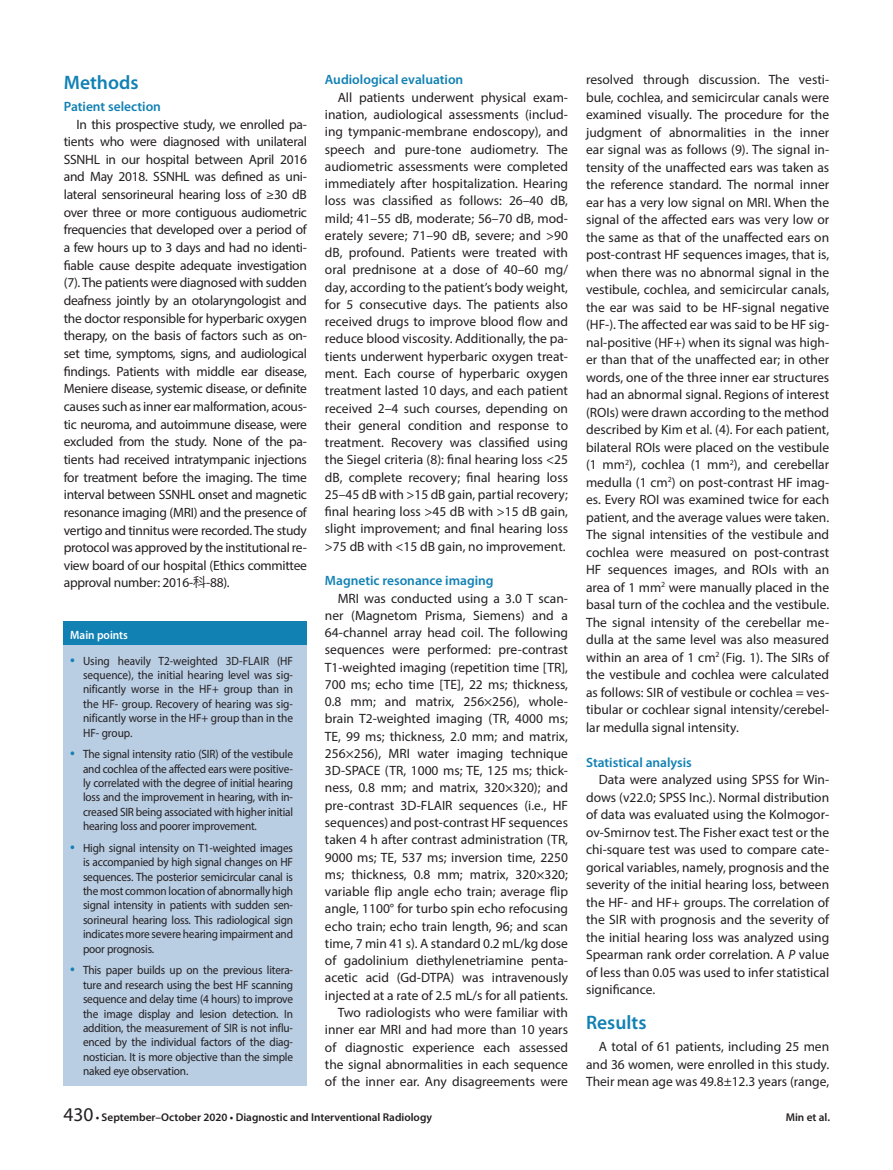
<style>
.page{position:relative;width:893px;height:1170px;background:#fff}
.page>*{position:absolute;margin:0;border:0;box-sizing:border-box;transform-origin:0 0}
.Default{font:600 19.5px "Myriad Pro";color:#1181b4}
.t1{font:13.5px/17.2px "Myriad Pro";color:#231f20;text-align:justify}
.Default-2{font:600 13.5px "Myriad Pro";color:#1181b4}
.t2{font:12px/14.4px "Myriad Pro";letter-spacing:-.015em;color:#231f20;text-align:justify;scale:.94 1}
.t3{font:600 12px "Myriad Pro";color:#fff;scale:.94 1}
.t4{font:600 11.25px "Myriad Pro";color:#231f20}
.s1{font-family:"Hira Kaku Pro W3"}
.s2{font-size:18px;color:#1181b4}
.s3{font-style:italic}
.s4{font-weight:400;font-size:19.5px}
</style>
<div class="page">
<div style="left:63px;top:621px;width:244px;height:464px;background:#b9cde3"></div>
<div style="left:63px;top:621px;width:244px;height:24px;background:#1181b4"></div>
<p class="Default" style="left:64px;top:70px;width:76px">Methods</p>
<p class="Default-2" style="left:64px;top:98px;width:99px">Patient selection</p>
<p class="t1" style="left:64px;top:115px;width:245px;line-height:17.7px;text-indent:13px">In this prospective study, we enrolled pa&shy;tients who were diagnosed with unilateral SSNHL in our hospital between April 2016 and May 2018. SSNHL was defined as uni&shy;lateral sensorineural hearing loss of ≥30 dB over three or more contiguous audiometric frequencies that developed over a period of a few hours up to 3 days and had no identi&shy;fiable cause despite adequate investigation (7). The patients were diagnosed with sudden deafness jointly by an otolaryngologist and the doctor responsible for hyperbaric oxygen therapy, on the basis of factors such as on&shy;set time, symptoms, signs, and audiological findings. Patients with middle ear disease, Meniere disease, systemic disease, or definite causes such as inner ear malformation, acous&shy;tic neuroma, and autoimmune disease, were excluded from the study. None of the pa&shy;tients had received intratympanic injections for treatment before the imaging. The time interval between SSNHL onset and magnetic resonance imaging (MRI) and the presence of vertigo and tinnitus were recorded. The study protocol was approved by the institutional re&shy;view board of our hospital (Ethics committee approval number: 2016-<span class="s1">科</span>-88).</p>
<p class="t3" style="left:70px;top:627px;width:63px">Main points</p>
<p class="t2" style="left:83px;top:653px;width:225px;text-indent:-13px"><span class="s2">•</span> Using heavily T2-weighted 3D-FLAIR (HF sequence), the initial hearing level was sig&shy;nificantly worse in the HF+ group than in the HF- group. Recovery of hearing was sig&shy;nificantly worse in the HF+ group than in the HF- group.</p>
<p class="t2" style="left:83px;top:746px;width:225px;text-indent:-13px"><span class="s2">•</span> The signal intensity ratio (SIR) of the vestibule and cochlea of the affected ears were positive&shy;ly correlated with the degree of initial hearing loss and the improvement in hearing, with in&shy;creased SIR being associated with higher initial hearing loss and poorer improvement.</p>
<p class="t2" style="left:83px;top:840px;width:225px;text-indent:-13px"><span class="s2">•</span> High signal intensity on T1-weighted images is accompanied by high signal changes on HF sequences. The posterior semicircular canal is the most common location of abnormally high signal intensity in patients with sudden sen&shy;sorineural hearing loss. This radiological sign indicates more severe hearing impairment and poor prognosis.</p>
<p class="t2" style="left:83px;top:962px;width:225px;text-indent:-13px"><span class="s2">•</span> This paper builds up on the previous litera&shy;ture and research using the best HF scanning sequence and delay time (4 hours) to improve the image display and lesion detection. In addition, the measurement of SIR is not influ&shy;enced by the individual factors of the diag&shy;nostician. It is more objective than the simple naked eye observation.</p>
<p class="Default-2" style="left:325px;top:71px;width:140px">Audiological evaluation</p>
<p class="t1" style="left:325px;top:88px;width:245px;text-indent:13px">All patients underwent physical exam&shy;ination, audiological assessments (includ&shy;ing tympanic-membrane endoscopy), and speech and pure-tone audiometry. The audiometric assessments were completed immediately after hospitalization. Hearing loss was classified as follows: 26–40 dB, mild; 41–55 dB, moderate; 56–70 dB, mod&shy;erately severe; 71–90 dB, severe; and &gt;90 dB, profound. Patients were treated with oral prednisone at a dose of 40–60 mg/ day, according to the patient’s body weight, for 5 consecutive days. The patients also received drugs to improve blood flow and reduce blood viscosity. Additionally, the pa&shy;tients underwent hyperbaric oxygen treat&shy;ment. Each course of hyperbaric oxygen treatment lasted 10 days, and each patient received 2–4 such courses, depending on their general condition and response to treatment. Recovery was classified using the Siegel criteria (8): final hearing loss &lt;25 dB, complete recovery; final hearing loss 25–45 dB with &gt;15 dB gain, partial recovery; final hearing loss &gt;45 dB with &gt;15 dB gain, slight improvement; and final hearing loss &gt;75 dB with &lt;15 dB gain, no improvement.</p>
<p class="Default-2" style="left:325px;top:572px;width:170px">Magnetic resonance imaging</p>
<p class="t1" style="left:325px;top:589px;width:245px;text-indent:13px">MRI was conducted using a 3.0 T scan&shy;ner (Magnetom Prisma, Siemens) and a 64-channel array head coil. The following sequences were performed: pre-contrast T1-weighted imaging (repetition time [TR], 700 ms; echo time [TE], 22 ms; thickness, 0.8 mm; and matrix, 256×256), whole&shy;brain T2-weighted imaging (TR, 4000 ms; TE, 99 ms; thickness, 2.0 mm; and matrix, 256×256), MRI water imaging technique 3D-SPACE (TR, 1000 ms; TE, 125 ms; thick&shy;ness, 0.8 mm; and matrix, 320×320); and pre-contrast 3D-FLAIR sequences (i.e., HF sequences) and post-contrast HF sequences taken 4 h after contrast administration (TR, 9000 ms; TE, 537 ms; inversion time, 2250 ms; thickness, 0.8 mm; matrix, 320×320; variable flip angle echo train; average flip angle, 1100° for turbo spin echo refocusing echo train; echo train length, 96; and scan time, 7 min 41 s). A standard 0.2 mL/kg dose of gadolinium diethylenetriamine penta&shy;acetic acid (Gd-DTPA) was intravenously injected at a rate of 2.5 mL/s for all patients.</p>
<p class="t1" style="left:325px;top:1003px;width:245px;text-indent:13px">Two radiologists who were familiar with inner ear MRI and had more than 10 years of diagnostic experience each assessed the signal abnormalities in each sequence of the inner ear. Any disagreements were</p>
<p class="t1" style="left:586px;top:71px;width:245px">resolved through discussion. The vesti&shy;bule, cochlea, and semicircular canals were examined visually. The procedure for the judgment of abnormalities in the inner ear signal was as follows (9). The signal in&shy;tensity of the unaffected ears was taken as the reference standard. The normal inner ear has a very low signal on MRI. When the signal of the affected ears was very low or the same as that of the unaffected ears on post-contrast HF sequences images, that is, when there was no abnormal signal in the vestibule, cochlea, and semicircular canals, the ear was said to be HF-signal negative (HF-). The affected ear was said to be HF sig&shy;nal-positive (HF+) when its signal was high&shy;er than that of the unaffected ear; in other words, one of the three inner ear structures had an abnormal signal. Regions of interest (ROIs) were drawn according to the method described by Kim et al. (4). For each patient, bilateral ROIs were placed on the vestibule (1 mm<sup>2</sup>), cochlea (1 mm<sup>2</sup>), and cerebellar medulla (1 cm<sup>2</sup>) on post-contrast HF imag&shy;es. Every ROI was examined twice for each patient, and the average values were taken.<br>The signal intensities of the vestibule and cochlea were measured on post-contrast HF sequences images, and ROIs with an area of 1 mm<sup>2</sup> were manually placed in the basal turn of the cochlea and the vestibule.<br>The signal intensity of the cerebellar me&shy;dulla at the same level was also measured within an area of 1 cm<sup>2</sup> (Fig. 1). The SIRs of the vestibule and cochlea were calculated as follows: SIR of vestibule or cochlea = ves&shy;tibular or cochlear signal intensity/cerebel&shy;lar medulla signal intensity.</p>
<p class="Default-2" style="left:586px;top:753px;width:107px">Statistical analysis</p>
<p class="t1" style="left:586px;top:770px;width:245px;text-indent:13px">Data were analyzed using SPSS for Win&shy;dows (v22.0; SPSS Inc.). Normal distribution of data was evaluated using the Kolmogor&shy;ov-Smirnov test. The Fisher exact test or the chi-square test was used to compare cate&shy;gorical variables, namely, prognosis and the severity of the initial hearing loss, between the HF- and HF+ groups. The correlation of the SIR with prognosis and the severity of the initial hearing loss was analyzed using Spearman rank order correlation. A <span class="s3">P</span> value of less than 0.05 was used to infer statistical significance.</p>
<p class="Default" style="left:586px;top:1010px;width:62px">Results</p>
<p class="t1" style="left:586px;top:1037px;width:245px;text-indent:13px">A total of 61 patients, including 25 men and 36 women, were enrolled in this study.<br>Their mean age was 49.8±12.3 years (range,</p>
<p class="t4" style="left:63px;top:1109px;width:370px"><span class="s4">430</span> • September–October 2020 • Diagnostic and Interventional Radiology</p>
<p class="t4" style="left:786px;top:1109px;width:46px">Min et al.</p>
</div>
